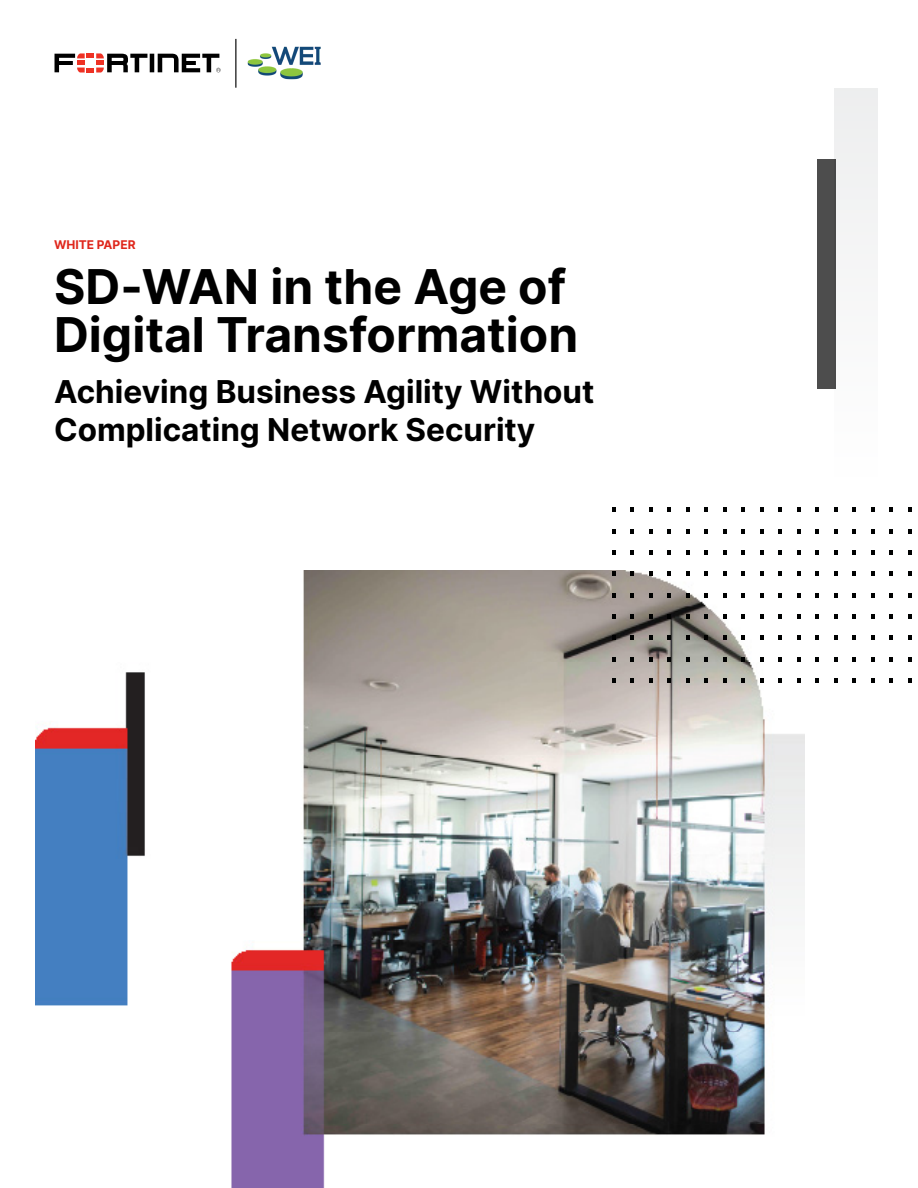
<style>
.page{position:relative;width:918px;height:1188px;background:#fff}
.page>*{position:absolute;margin:0;border:0;box-sizing:border-box;transform-origin:0 0}
.t1{font:700 48px/48px "Inter";color:#000}
.t2{font:700 31.5px/37.5px "Inter";color:#000}
.t3{font:700 12px "Inter";color:#df271c}
</style>
<div class="page">
<img style="left:35px;top:571px;width:770px;height:616px">
<svg style="left:55px;top:53px;width:161px;height:20px"></svg>
<svg style="left:612px;top:508px;width:4px;height:4px"></svg>
<svg style="left:630px;top:508px;width:4px;height:4px"></svg>
<svg style="left:649px;top:508px;width:4px;height:4px"></svg>
<svg style="left:667px;top:508px;width:4px;height:4px"></svg>
<svg style="left:686px;top:508px;width:4px;height:4px"></svg>
<svg style="left:704px;top:508px;width:4px;height:4px"></svg>
<svg style="left:723px;top:508px;width:4px;height:4px"></svg>
<svg style="left:741px;top:508px;width:4px;height:4px"></svg>
<svg style="left:760px;top:508px;width:4px;height:4px"></svg>
<svg style="left:778px;top:508px;width:4px;height:4px"></svg>
<svg style="left:797px;top:508px;width:4px;height:4px"></svg>
<svg style="left:815px;top:508px;width:4px;height:4px"></svg>
<svg style="left:834px;top:508px;width:4px;height:4px"></svg>
<svg style="left:852px;top:508px;width:4px;height:4px"></svg>
<svg style="left:871px;top:508px;width:3px;height:4px"></svg>
<svg style="left:889px;top:508px;width:4px;height:4px"></svg>
<svg style="left:908px;top:508px;width:3px;height:4px"></svg>
<svg style="left:612px;top:529px;width:4px;height:4px"></svg>
<svg style="left:630px;top:529px;width:4px;height:4px"></svg>
<svg style="left:649px;top:529px;width:4px;height:4px"></svg>
<svg style="left:667px;top:529px;width:4px;height:4px"></svg>
<svg style="left:686px;top:529px;width:4px;height:4px"></svg>
<svg style="left:704px;top:529px;width:4px;height:4px"></svg>
<svg style="left:723px;top:529px;width:4px;height:4px"></svg>
<svg style="left:741px;top:529px;width:4px;height:4px"></svg>
<svg style="left:760px;top:529px;width:4px;height:4px"></svg>
<svg style="left:778px;top:529px;width:4px;height:4px"></svg>
<svg style="left:797px;top:529px;width:4px;height:4px"></svg>
<svg style="left:815px;top:529px;width:4px;height:4px"></svg>
<svg style="left:834px;top:529px;width:4px;height:4px"></svg>
<svg style="left:852px;top:529px;width:4px;height:4px"></svg>
<svg style="left:871px;top:529px;width:3px;height:4px"></svg>
<svg style="left:889px;top:529px;width:4px;height:4px"></svg>
<svg style="left:908px;top:529px;width:3px;height:4px"></svg>
<svg style="left:612px;top:550px;width:4px;height:5px"></svg>
<svg style="left:630px;top:550px;width:4px;height:5px"></svg>
<svg style="left:649px;top:550px;width:4px;height:5px"></svg>
<svg style="left:667px;top:550px;width:4px;height:5px"></svg>
<svg style="left:686px;top:550px;width:4px;height:5px"></svg>
<svg style="left:704px;top:550px;width:4px;height:5px"></svg>
<svg style="left:723px;top:550px;width:4px;height:5px"></svg>
<svg style="left:741px;top:550px;width:4px;height:5px"></svg>
<svg style="left:760px;top:550px;width:4px;height:5px"></svg>
<svg style="left:778px;top:550px;width:4px;height:5px"></svg>
<svg style="left:797px;top:550px;width:4px;height:5px"></svg>
<svg style="left:815px;top:550px;width:4px;height:5px"></svg>
<svg style="left:834px;top:550px;width:4px;height:5px"></svg>
<svg style="left:852px;top:550px;width:4px;height:5px"></svg>
<svg style="left:871px;top:550px;width:3px;height:5px"></svg>
<svg style="left:889px;top:550px;width:4px;height:5px"></svg>
<svg style="left:908px;top:550px;width:3px;height:5px"></svg>
<svg style="left:612px;top:572px;width:4px;height:4px"></svg>
<svg style="left:630px;top:572px;width:4px;height:4px"></svg>
<svg style="left:649px;top:572px;width:4px;height:4px"></svg>
<svg style="left:667px;top:572px;width:4px;height:4px"></svg>
<svg style="left:686px;top:572px;width:4px;height:4px"></svg>
<svg style="left:704px;top:572px;width:4px;height:4px"></svg>
<svg style="left:723px;top:572px;width:4px;height:4px"></svg>
<svg style="left:741px;top:572px;width:4px;height:4px"></svg>
<svg style="left:760px;top:572px;width:4px;height:4px"></svg>
<svg style="left:778px;top:572px;width:4px;height:4px"></svg>
<svg style="left:797px;top:572px;width:4px;height:4px"></svg>
<svg style="left:815px;top:572px;width:4px;height:4px"></svg>
<svg style="left:834px;top:572px;width:4px;height:4px"></svg>
<svg style="left:852px;top:572px;width:4px;height:4px"></svg>
<svg style="left:871px;top:572px;width:3px;height:4px"></svg>
<svg style="left:889px;top:572px;width:4px;height:4px"></svg>
<svg style="left:908px;top:572px;width:3px;height:4px"></svg>
<svg style="left:612px;top:593px;width:4px;height:4px"></svg>
<svg style="left:630px;top:593px;width:4px;height:4px"></svg>
<svg style="left:649px;top:593px;width:4px;height:4px"></svg>
<svg style="left:667px;top:593px;width:4px;height:4px"></svg>
<svg style="left:686px;top:593px;width:4px;height:4px"></svg>
<svg style="left:704px;top:593px;width:4px;height:4px"></svg>
<svg style="left:723px;top:593px;width:4px;height:4px"></svg>
<svg style="left:741px;top:593px;width:4px;height:4px"></svg>
<svg style="left:760px;top:593px;width:4px;height:4px"></svg>
<svg style="left:778px;top:593px;width:4px;height:4px"></svg>
<svg style="left:797px;top:593px;width:4px;height:4px"></svg>
<svg style="left:815px;top:593px;width:4px;height:4px"></svg>
<svg style="left:834px;top:593px;width:4px;height:4px"></svg>
<svg style="left:852px;top:593px;width:4px;height:4px"></svg>
<svg style="left:871px;top:593px;width:3px;height:4px"></svg>
<svg style="left:889px;top:593px;width:4px;height:4px"></svg>
<svg style="left:908px;top:593px;width:3px;height:4px"></svg>
<svg style="left:612px;top:614px;width:4px;height:5px"></svg>
<svg style="left:630px;top:614px;width:4px;height:5px"></svg>
<svg style="left:649px;top:614px;width:4px;height:5px"></svg>
<svg style="left:667px;top:614px;width:4px;height:5px"></svg>
<svg style="left:686px;top:614px;width:4px;height:5px"></svg>
<svg style="left:704px;top:614px;width:4px;height:5px"></svg>
<svg style="left:723px;top:614px;width:4px;height:5px"></svg>
<svg style="left:741px;top:614px;width:4px;height:5px"></svg>
<svg style="left:760px;top:614px;width:4px;height:5px"></svg>
<svg style="left:778px;top:614px;width:4px;height:5px"></svg>
<svg style="left:797px;top:614px;width:4px;height:5px"></svg>
<svg style="left:815px;top:614px;width:4px;height:5px"></svg>
<svg style="left:834px;top:614px;width:4px;height:5px"></svg>
<svg style="left:852px;top:614px;width:4px;height:5px"></svg>
<svg style="left:871px;top:614px;width:3px;height:5px"></svg>
<svg style="left:889px;top:614px;width:4px;height:5px"></svg>
<svg style="left:908px;top:614px;width:3px;height:5px"></svg>
<svg style="left:612px;top:636px;width:4px;height:4px"></svg>
<svg style="left:630px;top:636px;width:4px;height:4px"></svg>
<svg style="left:649px;top:636px;width:4px;height:4px"></svg>
<svg style="left:667px;top:636px;width:4px;height:4px"></svg>
<svg style="left:686px;top:636px;width:4px;height:4px"></svg>
<svg style="left:704px;top:636px;width:4px;height:4px"></svg>
<svg style="left:723px;top:636px;width:4px;height:4px"></svg>
<svg style="left:741px;top:636px;width:4px;height:4px"></svg>
<svg style="left:760px;top:636px;width:4px;height:4px"></svg>
<svg style="left:778px;top:636px;width:4px;height:4px"></svg>
<svg style="left:797px;top:636px;width:4px;height:4px"></svg>
<svg style="left:815px;top:636px;width:4px;height:4px"></svg>
<svg style="left:834px;top:636px;width:4px;height:4px"></svg>
<svg style="left:852px;top:636px;width:4px;height:4px"></svg>
<svg style="left:871px;top:636px;width:3px;height:4px"></svg>
<svg style="left:889px;top:636px;width:4px;height:4px"></svg>
<svg style="left:908px;top:636px;width:3px;height:4px"></svg>
<svg style="left:612px;top:657px;width:4px;height:4px"></svg>
<svg style="left:630px;top:657px;width:4px;height:4px"></svg>
<svg style="left:649px;top:657px;width:4px;height:4px"></svg>
<svg style="left:667px;top:657px;width:4px;height:4px"></svg>
<svg style="left:686px;top:657px;width:4px;height:4px"></svg>
<svg style="left:704px;top:657px;width:4px;height:4px"></svg>
<svg style="left:723px;top:657px;width:4px;height:4px"></svg>
<svg style="left:741px;top:657px;width:4px;height:4px"></svg>
<svg style="left:760px;top:657px;width:4px;height:4px"></svg>
<svg style="left:778px;top:657px;width:4px;height:4px"></svg>
<svg style="left:797px;top:657px;width:4px;height:4px"></svg>
<svg style="left:815px;top:657px;width:4px;height:4px"></svg>
<svg style="left:834px;top:657px;width:4px;height:4px"></svg>
<svg style="left:852px;top:657px;width:4px;height:4px"></svg>
<svg style="left:871px;top:657px;width:3px;height:4px"></svg>
<svg style="left:889px;top:657px;width:4px;height:4px"></svg>
<svg style="left:908px;top:657px;width:3px;height:4px"></svg>
<svg style="left:612px;top:678px;width:4px;height:5px"></svg>
<svg style="left:630px;top:678px;width:4px;height:5px"></svg>
<svg style="left:649px;top:678px;width:4px;height:5px"></svg>
<svg style="left:667px;top:678px;width:4px;height:5px"></svg>
<svg style="left:686px;top:678px;width:4px;height:5px"></svg>
<svg style="left:704px;top:678px;width:4px;height:5px"></svg>
<svg style="left:723px;top:678px;width:4px;height:5px"></svg>
<svg style="left:741px;top:678px;width:4px;height:5px"></svg>
<svg style="left:760px;top:678px;width:4px;height:5px"></svg>
<svg style="left:778px;top:678px;width:4px;height:5px"></svg>
<svg style="left:797px;top:678px;width:4px;height:5px"></svg>
<svg style="left:815px;top:678px;width:4px;height:5px"></svg>
<svg style="left:834px;top:678px;width:4px;height:5px"></svg>
<svg style="left:852px;top:678px;width:4px;height:5px"></svg>
<svg style="left:871px;top:678px;width:3px;height:5px"></svg>
<svg style="left:889px;top:678px;width:4px;height:5px"></svg>
<svg style="left:908px;top:678px;width:3px;height:5px"></svg>
<div style="left:835px;top:89px;width:43px;height:388px;background:#f6f6f6"></div>
<div style="left:818px;top:159px;width:18px;height:229px;background:#4d4d4d"></div>
<img style="left:216px;top:38px;width:105px;height:50px">
<p class="t3" style="left:54px;top:236px;width:83px">WHITE PAPER</p>
<h1 class="t1" style="left:54px;top:261px;width:526px">SD-WAN in the Age of<br>Digital Transformation</h1>
<p class="t2" style="left:54px;top:372px;width:542px">Achieving Business Agility Without<br>Complicating Network Security</p>
</div>
